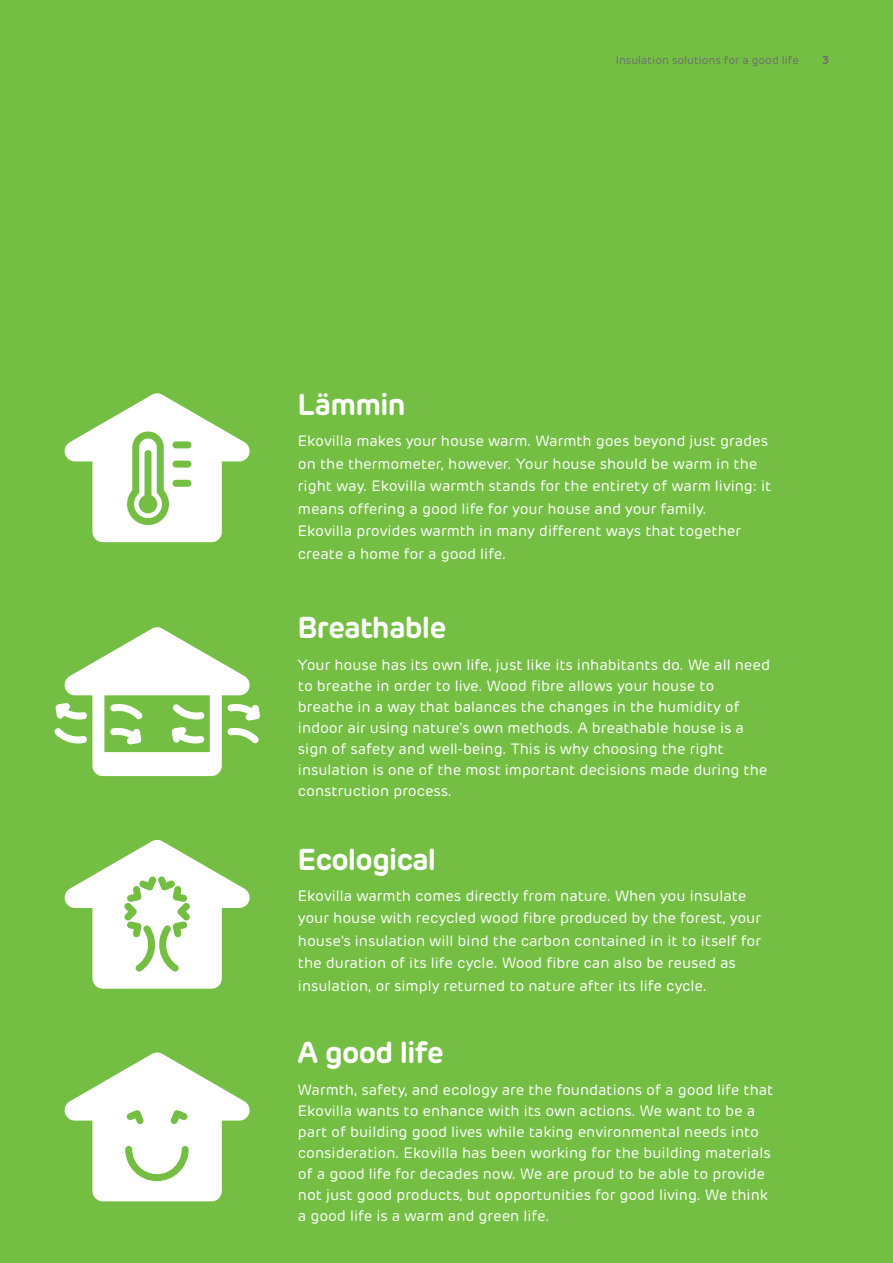
<style>
.page{position:relative;width:893px;height:1263px;background:#74bf43}
.page>*{position:absolute;margin:0;border:0;box-sizing:border-box;transform-origin:0 0}
.t1{font:600 30px "Rubrik";letter-spacing:-.035em;color:#fff}
.t2{font:15px/21px "Rubrik";color:#fff}
.t3{font:11.25px "Rubrik";color:#6c6d70}
.t4{font:600 11.25px "Rubrik";color:#6c6d70}
</style>
<div class="page">
<svg style="left:64px;top:393px;width:186px;height:149px"></svg>
<svg style="left:54px;top:627px;width:206px;height:149px"></svg>
<svg style="left:65px;top:840px;width:185px;height:149px"></svg>
<svg style="left:64px;top:1052px;width:186px;height:149px"></svg>
<p class="t3" style="left:616px;top:53px;width:185px">Insulation solutions for a good life</p>
<p class="t4" style="left:822px;top:53px;width:8px">3</p>
<h1 class="t1" style="left:298px;top:385px;width:110px">Lämmin</h1>
<p class="t2" style="left:298px;top:430px;width:475px;line-height:22.5px">Ekovilla makes your house warm. Warmth goes beyond just grades on the thermometer, however. Your house should be warm in the right way. Ekovilla warmth stands for the entirety of warm living: it means offering a good life for your house and your family.<br>Ekovilla provides warmth in many different ways that together create a home for a good life.</p>
<h1 class="t1" style="left:298px;top:608px;width:150px">Breathable</h1>
<p class="t2" style="left:298px;top:655px;width:474px">Your house has its own life, just like its inhabitants do. We all need to breathe in order to live. Wood fibre allows your house to breathe in a way that balances the changes in the humidity of indoor air using nature's own methods. A breathable house is a sign of safety and well-being. This is why choosing the right insulation is one of the most important decisions made during the construction process.</p>
<h1 class="t1" style="left:298px;top:840px;width:140px">Ecological</h1>
<p class="t2" style="left:298px;top:884px;width:465px;line-height:22.5px">Ekovilla warmth comes directly from nature. When you insulate your house with recycled wood fibre produced by the forest, your house's insulation will bind the carbon contained in it to itself for the duration of its life cycle. Wood fibre can also be reused as insulation, or simply returned to nature after its life cycle.</p>
<h1 class="t1" style="left:298px;top:1033px;width:148px">A good life</h1>
<p class="t2" style="left:298px;top:1079px;width:477px">Warmth, safety, and ecology are the foundations of a good life that Ekovilla wants to enhance with its own actions. We want to be a part of building good lives while taking environmental needs into consideration. Ekovilla has been working for the building materials of a good life for decades now. We are proud to be able to provide not just good products, but opportunities for good living. We think a good life is a warm and green life.</p>
</div>
